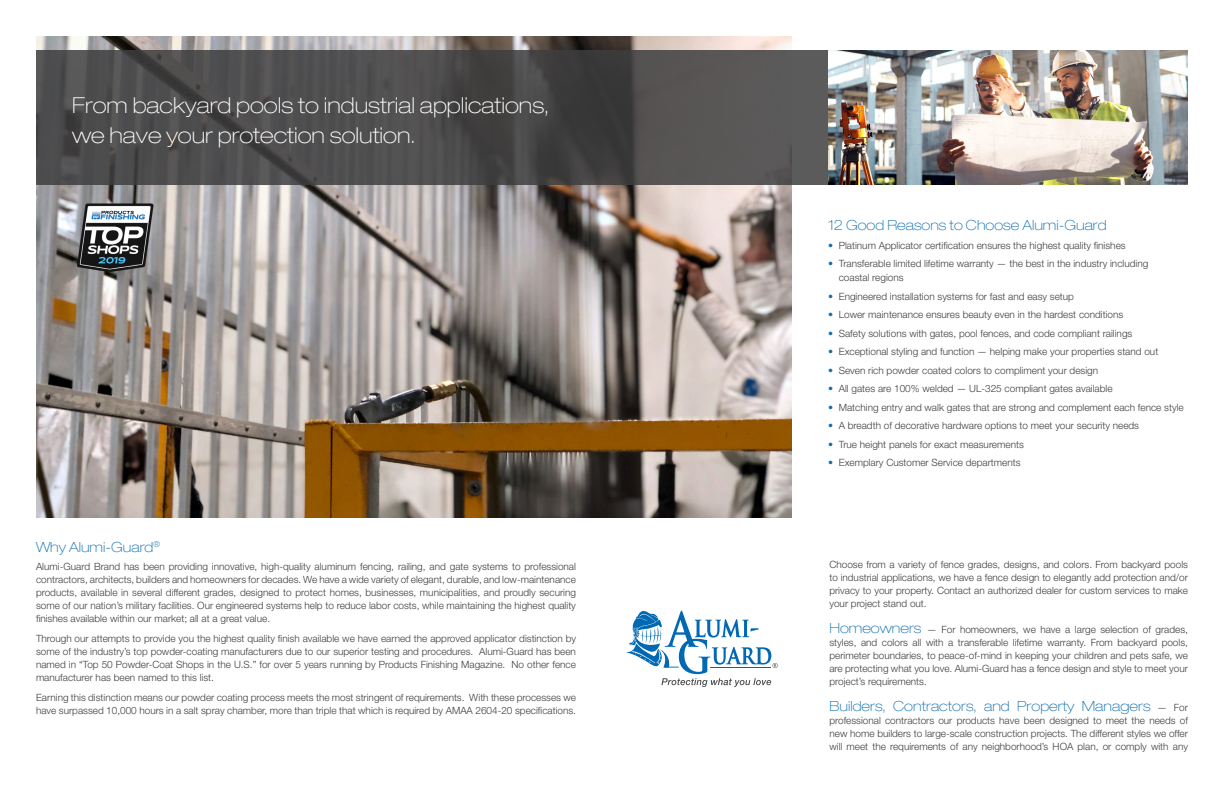
<style>
.page{position:relative;width:1224px;height:792px;background:#fff}
.page>*{position:absolute;margin:0;border:0;box-sizing:border-box;transform-origin:0 0}
.t1{font:100 expanded 22px/30px "Helvetica Neue LT Std";color:#fff}
.t2{font:100 expanded 14px "Helvetica Neue LT Std";color:#106faf}
.t3{font:300 10px/13px "Helvetica Neue LT Std";color:#3e3e3f;text-align:justify}
.s1{color:#106faf}
.s2{font-weight:100;font-stretch:expanded;font-size:14px;color:#106faf}
.s3{font-weight:300;font-stretch:normal;font-size:10px;color:#3e3e3f}
</style>
<div class="page">
<img style="left:36px;top:36px;width:756px;height:482px">
<svg style="left:36px;top:50px;width:792px;height:134px;background:#4d4c4c"></svg>
<img style="left:828px;top:50px;width:360px;height:134px">
<svg style="left:626px;top:611px;width:152px;height:76px"></svg>
<img style="left:77px;top:202px;width:77px;height:71px">
<p class="t1" style="left:72px;top:90px;width:479px">From backyard pools to industrial applications, we have your protection solution.</p>
<p class="t2" style="left:36px;top:539px;width:125px">Why Alumi-Guard<sup>®</sup></p>
<p class="t3" style="left:36px;top:559px;width:542px">Alumi-Guard Brand has been providing innovative, high-quality aluminum fencing, railing, and gate systems to professional contractors, architects, builders and homeowners for decades. We have a wide variety of elegant, durable, and low-maintenance products, available in several different grades, designed to protect homes, businesses, municipalities, and proudly securing some of our nation’s military facilities. Our engineered systems help to reduce labor costs, while maintaining the highest quality finishes available within our market; all at a great value.</p>
<p class="t3" style="left:36px;top:631px;width:542px">Through our attempts to provide you the highest quality finish available we have earned the approved applicator distinction by some of the industry’s top powder-coating manufacturers due to our superior testing and procedures. Alumi-Guard has been named in “Top 50 Powder-Coat Shops in the U.S.” for over 5 years running by Products Finishing Magazine. No other fence manufacturer has been named to this list.</p>
<p class="t3" style="left:36px;top:691px;width:542px">Earning this distinction means our powder coating process meets the most stringent of requirements. With these processes we have surpassed 10,000 hours in a salt spray chamber, more than triple that which is required by AMAA 2604-20 specifications.</p>
<p class="t2" style="left:828px;top:217px;width:280px">12 Good Reasons to Choose Alumi-Guard</p>
<p class="t3" style="left:828px;top:239px;width:299px"><span class="s1">•</span> Platinum Applicator certification ensures the highest quality finishes</p>
<p class="t3" style="left:839px;top:257px;width:311px;line-height:14px;text-indent:-11px"><span class="s1">•</span> Transferable limited lifetime warranty — the best in the industry including coastal regions</p>
<p class="t3" style="left:828px;top:290px;width:248px"><span class="s1">•</span> Engineered installation systems for fast and easy setup</p>
<p class="t3" style="left:828px;top:308px;width:297px"><span class="s1">•</span> Lower maintenance ensures beauty even in the hardest conditions</p>
<p class="t3" style="left:828px;top:327px;width:306px"><span class="s1">•</span> Safety solutions with gates, pool fences, and code compliant railings</p>
<p class="t3" style="left:828px;top:345px;width:332px"><span class="s1">•</span> Exceptional styling and function — helping make your properties stand out</p>
<p class="t3" style="left:828px;top:364px;width:272px"><span class="s1">•</span> Seven rich powder coated colors to compliment your design</p>
<p class="t3" style="left:828px;top:382px;width:286px"><span class="s1">•</span> All gates are 100% welded — UL-325 compliant gates available</p>
<p class="t3" style="left:828px;top:401px;width:357px"><span class="s1">•</span> Matching entry and walk gates that are strong and complement each fence style</p>
<p class="t3" style="left:828px;top:419px;width:313px"><span class="s1">•</span> A breadth of decorative hardware options to meet your security needs</p>
<p class="t3" style="left:828px;top:438px;width:197px"><span class="s1">•</span> True height panels for exact measurements</p>
<p class="t3" style="left:828px;top:456px;width:194px"><span class="s1">•</span> Exemplary Customer Service departments</p>
<p class="t3" style="left:829px;top:558px;width:360px">Choose from a variety of fence grades, designs, and colors. From backyard pools to industrial applications, we have a fence design to elegantly add protection and/or privacy to your property. Contact an authorized dealer for custom services to make your project stand out.</p>
<p class="t3" style="left:829px;top:623px;width:360px"><span class="s2">Homeowners</span> — For homeowners, we have a large selection of grades, styles, and colors all with a transferable lifetime warranty. From backyard pools, perimeter boundaries, to peace-of-mind in keeping your children and pets safe, we are protecting what you love. Alumi-Guard has a fence design and style to meet your project’s requirements.</p>
<p class="t2" style="left:829px;top:698px;width:360px">Builders, Contractors, and Property Managers <span class="s3">— For</span></p>
<p class="t3" style="left:829px;top:714px;width:360px">professional contractors our products have been designed to meet the needs of new home builders to large-scale construction projects. The different styles we offer will meet the requirements of any neighborhood’s HOA plan, or comply with any</p>
</div>
